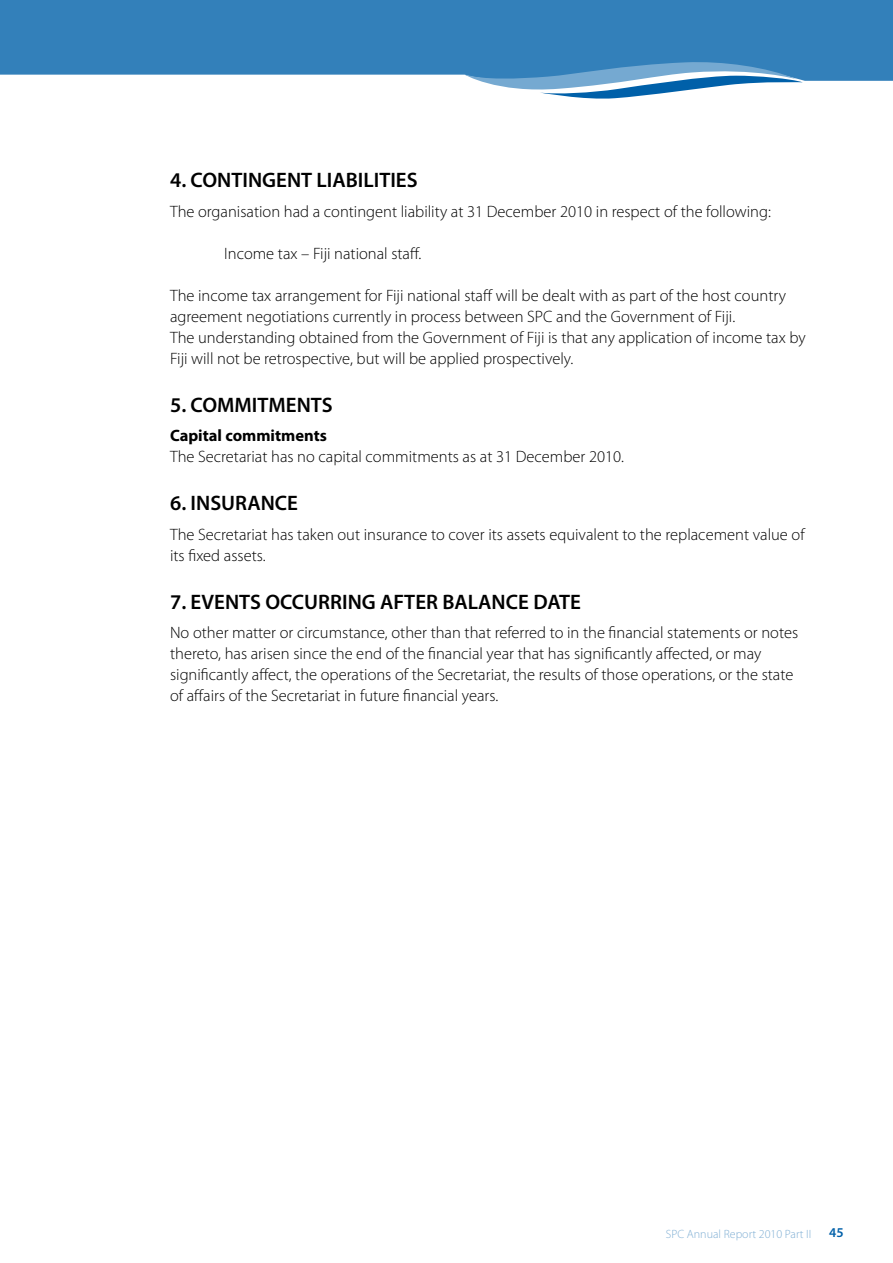
<style>
.page{position:relative;width:893px;height:1263px;background:#fff}
.page>*{position:absolute;margin:0;border:0;box-sizing:border-box;transform-origin:0 0}
.t1{font:600 21px "Myriad Pro";color:#000}
.t2{font:300 16.5px/21px "Myriad Pro";color:#000}
.t3{font:700 16.5px "Myriad Pro";color:#000}
.t4{font:600 13.5px "Myriad Pro";color:#0060a9}
.t5{font:300 12px "Myriad Pro";color:#80afd4}
</style>
<div class="page">
<div style="left:0;top:0;width:893px;height:81px;background:#3380ba"></div>
<svg style="left:464px;top:61px;width:339px;height:38px"></svg>
<p class="t1" style="left:170px;top:167px;width:249px">4. CONTINGENT LIABILITIES</p>
<p class="t2" style="left:170px;top:201px;width:602px">The organisation had a contingent liability at 31 December 2010 in respect of the following:</p>
<p class="t2" style="left:224px;top:243px;width:199px">Income tax – Fiji national staff.</p>
<p class="t2" style="left:170px;top:285px;width:637px">The income tax arrangement for Fiji national staff will be dealt with as part of the host country agreement negotiations currently in process between SPC and the Government of Fiji.<br>The understanding obtained from the Government of Fiji is that any application of income tax by Fiji will not be retrospective, but will be applied prospectively.</p>
<p class="t1" style="left:170px;top:391px;width:164px">5. COMMITMENTS</p>
<p class="t3" style="left:170px;top:425px;width:158px">Capital commitments</p>
<p class="t2" style="left:170px;top:446px;width:455px">The Secretariat has no capital commitments as at 31 December 2010.</p>
<p class="t1" style="left:170px;top:490px;width:129px">6. INSURANCE</p>
<p class="t2" style="left:170px;top:524px;width:636px">The Secretariat has taken out insurance to cover its assets equivalent to the replacement value of its fixed assets.</p>
<p class="t1" style="left:170px;top:588px;width:412px">7. EVENTS OCCURRING AFTER BALANCE DATE</p>
<p class="t2" style="left:170px;top:622px;width:630px">No other matter or circumstance, other than that referred to in the financial statements or notes thereto, has arisen since the end of the financial year that has significantly affected, or may significantly affect, the operations of the Secretariat, the results of those operations, or the state of affairs of the Secretariat in future financial years.</p>
<p class="t5" style="left:666px;top:1227px;width:147px">SPC Annual Report 2010 Part II</p>
<p class="t4" style="left:829px;top:1224px;width:16px">45</p>
</div>
